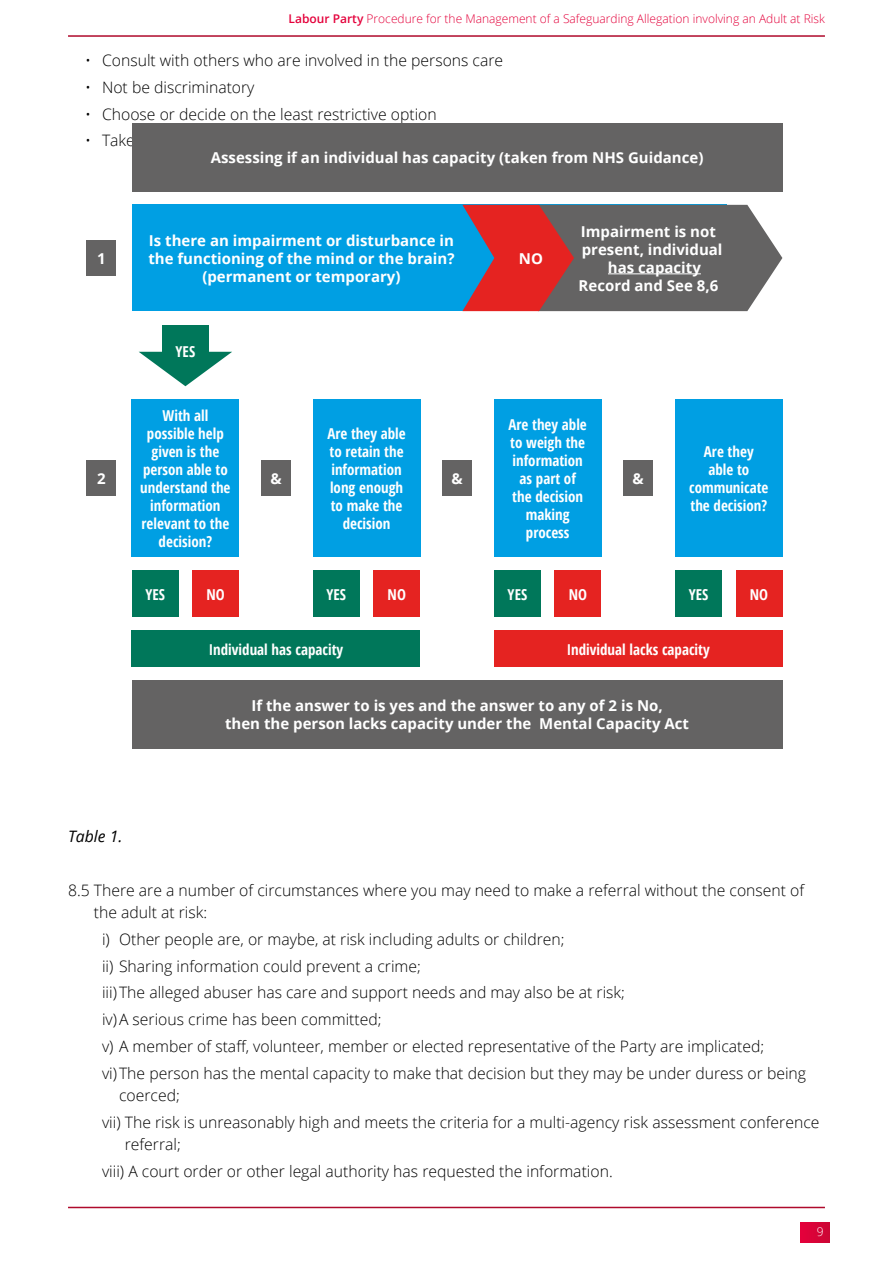
<style>
.page{position:relative;width:893px;height:1263px;background:#fff}
.page>*{position:absolute;margin:0;border:0;box-sizing:border-box;transform-origin:0 0}
.t1{font:300 15.75px/26.7px "Open Sans";color:#000}
.t2{font:italic 15.75px "Open Sans";color:#000}
.t3{font:700 condensed 15px/18px "Open Sans";color:#fff;text-align:center}
.t4{font:700 15px/18px "Open Sans";color:#fff;text-align:center}
.t5{font:300 12px "Open Sans";color:#e4003b}
.t6{font:300 12px "Open Sans";color:#fff}
.s1{font-weight:600}
</style>
<div class="page">
<div style="left:801px;top:1222px;width:29px;height:21px;background:#d80338"></div>
<hr style="left:68px;top:1207px;width:757px;height:1px;background:#af0a2c">
<hr style="left:68px;top:35px;width:757px;height:2px;background:#af0a2c">
<div style="left:132px;top:123px;width:650px;height:68px;background:#646363"></div>
<div style="left:132px;top:680px;width:650px;height:68px;background:#646363"></div>
<div style="left:86px;top:240px;width:30px;height:36px;background:#646363"></div>
<div style="left:132px;top:205px;width:594px;height:106px;background:#009fe3"></div>
<svg style="left:462px;top:205px;width:320px;height:106px;background:#845e62"></svg>
<div style="left:132px;top:631px;width:288px;height:36px;background:#00775a"></div>
<div style="left:494px;top:631px;width:288px;height:36px;background:#e52321"></div>
<div style="left:132px;top:570px;width:47px;height:47px;background:#00775a"></div>
<div style="left:192px;top:570px;width:47px;height:47px;background:#e52321"></div>
<div style="left:313px;top:570px;width:47px;height:47px;background:#00775a"></div>
<div style="left:373px;top:570px;width:47px;height:47px;background:#e52321"></div>
<div style="left:494px;top:570px;width:47px;height:47px;background:#00775a"></div>
<div style="left:554px;top:570px;width:47px;height:47px;background:#e52321"></div>
<div style="left:675px;top:570px;width:47px;height:47px;background:#00775a"></div>
<div style="left:736px;top:570px;width:46px;height:47px;background:#e52321"></div>
<div style="left:261px;top:461px;width:30px;height:35px;background:#646363"></div>
<div style="left:86px;top:461px;width:30px;height:35px;background:#646363"></div>
<div style="left:442px;top:461px;width:30px;height:35px;background:#646363"></div>
<div style="left:623px;top:461px;width:30px;height:35px;background:#646363"></div>
<div style="left:132px;top:400px;width:107px;height:157px;background:#009fe3"></div>
<div style="left:313px;top:400px;width:107px;height:157px;background:#009fe3"></div>
<div style="left:494px;top:400px;width:107px;height:157px;background:#009fe3"></div>
<div style="left:675px;top:400px;width:107px;height:157px;background:#009fe3"></div>
<svg style="left:139px;top:352px;width:93px;height:34px"></svg>
<div style="left:162px;top:325px;width:47px;height:40px;background:#00775a"></div>
<p class="t5" style="left:289px;top:11px;width:538px"><span class="s1">Labour Party</span> Procedure for the Management of a Safeguarding Allegation involving an Adult at Risk</p>
<p class="t1" style="left:85px;top:47px;width:420px">• Consult with others who are involved in the persons care</p>
<p class="t1" style="left:85px;top:73px;width:171px">• Not be discriminatory</p>
<p class="t1" style="left:85px;top:100px;width:353px">• Choose or decide on the least restrictive option</p>
<p class="t4" style="left:97px;top:249px;width:10px">1</p>
<p class="t4" style="left:211px;top:148px;width:494px">Assessing if an individual has capacity (taken from NHS Guidance)</p>
<p class="t4" style="left:148px;top:231px;width:308px">Is there an impairment or disturbance in the functioning of the mind or the brain? (permanent or temporary)</p>
<p class="t4" style="left:579px;top:222px;width:145px">Impairment is not present, individual has capacity<br>Record and See 8,6</p>
<p class="t4" style="left:519px;top:249px;width:26px">NO</p>
<p class="t3" style="left:176px;top:342px;width:21px">YES</p>
<p class="t3" style="left:140px;top:406px;width:92px">With all possible help given is the person able to understand the information relevant to the decision?</p>
<p class="t3" style="left:327px;top:424px;width:80px">Are they able to retain the information long enough to make the decision</p>
<p class="t3" style="left:508px;top:415px;width:80px">Are they able to weigh the information as part of the decision making process</p>
<p class="t4" style="left:97px;top:469px;width:10px">2</p>
<p class="t4" style="left:270px;top:469px;width:13px">&amp;</p>
<p class="t4" style="left:451px;top:469px;width:13px">&amp;</p>
<p class="t4" style="left:633px;top:469px;width:13px">&amp;</p>
<p class="t3" style="left:689px;top:442px;width:81px">Are they<br>able to communicate the decision?</p>
<p class="t3" style="left:145px;top:585px;width:21px">YES</p>
<p class="t3" style="left:206px;top:585px;width:20px">NO</p>
<p class="t3" style="left:327px;top:585px;width:21px">YES</p>
<p class="t3" style="left:388px;top:585px;width:20px">NO</p>
<p class="t3" style="left:508px;top:585px;width:21px">YES</p>
<p class="t3" style="left:569px;top:585px;width:20px">NO</p>
<p class="t3" style="left:689px;top:585px;width:21px">YES</p>
<p class="t3" style="left:750px;top:585px;width:20px">NO</p>
<p class="t3" style="left:209px;top:640px;width:136px">Individual has capacity</p>
<p class="t3" style="left:567px;top:640px;width:145px">Individual lacks capacity</p>
<p class="t2" style="left:68px;top:825px;width:56px">Table 1.</p>
<p class="t4" style="left:225px;top:696px;width:466px">If the answer to is yes and the answer to any of 2 is No,<br>then the person lacks capacity under the Mental Capacity Act</p>
<p class="t1" style="left:94px;top:878px;width:712px;line-height:22.5px;text-indent:-26px">8.5 There are a number of circumstances where you may need to make a referral without the consent of the adult at risk:</p>
<p class="t1" style="left:102px;top:925px;width:706px">i) Other people are, or maybe, at risk including adults or children;<br>ii) Sharing information could prevent a crime;<br>iii) The alleged abuser has care and support needs and may also be at risk;<br>iv) A serious crime has been committed;<br>v) A member of staff, volunteer, member or elected representative of the Party are implicated;<br>vi) The person has the mental capacity to make that decision but they may be under duress or being</p>
<p class="t1" style="left:102px;top:1081px;width:719px;text-indent:17px">coerced;<br>vii) The risk is unreasonably high and meets the criteria for a multi-agency risk assessment conference</p>
<p class="t1" style="left:102px;top:1131px;width:512px;text-indent:23px">referral;<br>viii) A court order or other legal authority has requested the information.</p>
<p class="t6" style="left:817px;top:1224px;width:8px">9</p>
</div>
